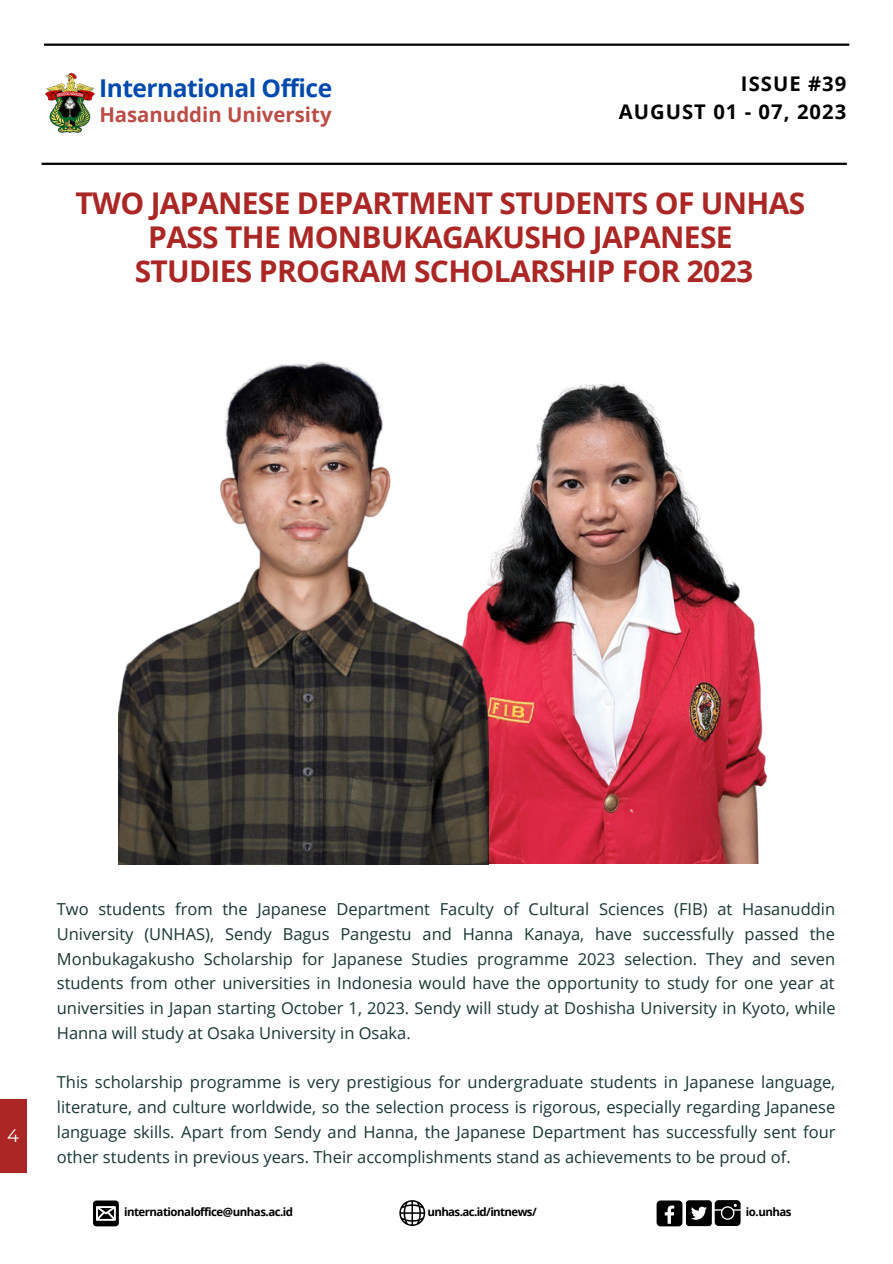
<style>
.page{position:relative;width:893px;height:1264px;background:#fff}
.page>*{position:absolute;margin:0;border:0;box-sizing:border-box;transform-origin:0 0}
.t1{font:700 30px "Open Sans";letter-spacing:-.02em;color:#aa2725}
.t2{font:700 24.6px "Open Sans";letter-spacing:-.02em;color:#004aad}
.t3{font:700 20.4px "Open Sans";color:#ba4d46}
.t4{font:700 20.25px "Open Sans";letter-spacing:.05em;color:#000}
.t5{font:18px "Montserrat";color:#fff}
.t6{font:16.5px/24.8px "Open Sans";color:#19372f;text-align:justify}
.t7{font:700 11.55px "Open Sans";letter-spacing:-.045em;color:#000}
</style>
<div class="page">
<div style="left:0;top:1099px;width:26px;height:74px;background:#aa2725"></div>
<img style="left:45px;top:73px;width:50px;height:60px">
<hr style="left:42px;top:163px;width:804px;height:2px;background:#000">
<hr style="left:44px;top:44px;width:805px;height:2px;background:#000">
<div style="left:656px;top:1200px;width:26px;height:26px;background:#000;border-radius:4px"></div>
<svg style="left:664px;top:1205px;width:10px;height:18px"></svg>
<svg style="left:686px;top:1200px;width:54px;height:26px"></svg>
<svg style="left:399px;top:1200px;width:26px;height:25px"></svg>
<svg style="left:93px;top:1200px;width:26px;height:26px"></svg>
<img style="left:489px;top:383px;width:279px;height:480px">
<img style="left:119px;top:361px;width:370px;height:503px">
<p class="t2" style="left:99px;top:71px;width:234px">International Office</p>
<p class="t3" style="left:99px;top:100px;width:234px">Hasanuddin University</p>
<p class="t4" style="left:741px;top:69px;width:107px">ISSUE #39</p>
<p class="t4" style="left:618px;top:98px;width:229px">AUGUST 01 - 07, 2023</p>
<p class="t1" style="left:75px;top:182px;width:731px">TWO JAPANESE DEPARTMENT STUDENTS OF UNHAS</p>
<p class="t1" style="left:148px;top:216px;width:586px">PASS THE MONBUKAGAKUSHO JAPANESE</p>
<p class="t1" style="left:135px;top:250px;width:620px">STUDIES PROGRAM SCHOLARSHIP FOR 2023</p>
<p class="t5" style="left:7px;top:1124px;width:13px">4</p>
<p class="t6" style="left:57px;top:896px;width:780px">Two students from the Japanese Department Faculty of Cultural Sciences (FIB) at Hasanuddin University (UNHAS), Sendy Bagus Pangestu and Hanna Kanaya, have successfully passed the Monbukagakusho Scholarship for Japanese Studies programme 2023 selection. They and seven students from other universities in Indonesia would have the opportunity to study for one year at universities in Japan starting October 1, 2023. Sendy will study at Doshisha University in Kyoto, while Hanna will study at Osaka University in Osaka.</p>
<p class="t6" style="left:57px;top:1069px;width:780px">This scholarship programme is very prestigious for undergraduate students in Japanese language, literature, and culture worldwide, so the selection process is rigorous, especially regarding Japanese language skills. Apart from Sendy and Hanna, the Japanese Department has successfully sent four other students in previous years. Their accomplishments stand as achievements to be proud of.</p>
<p class="t7" style="left:124px;top:1204px;width:171px">internationaloffice@unhas.ac.id</p>
<p class="t7" style="left:427px;top:1203px;width:111px">unhas.ac.id/intnews/</p>
<p class="t7" style="left:745px;top:1203px;width:47px">io.unhas</p>
</div>
